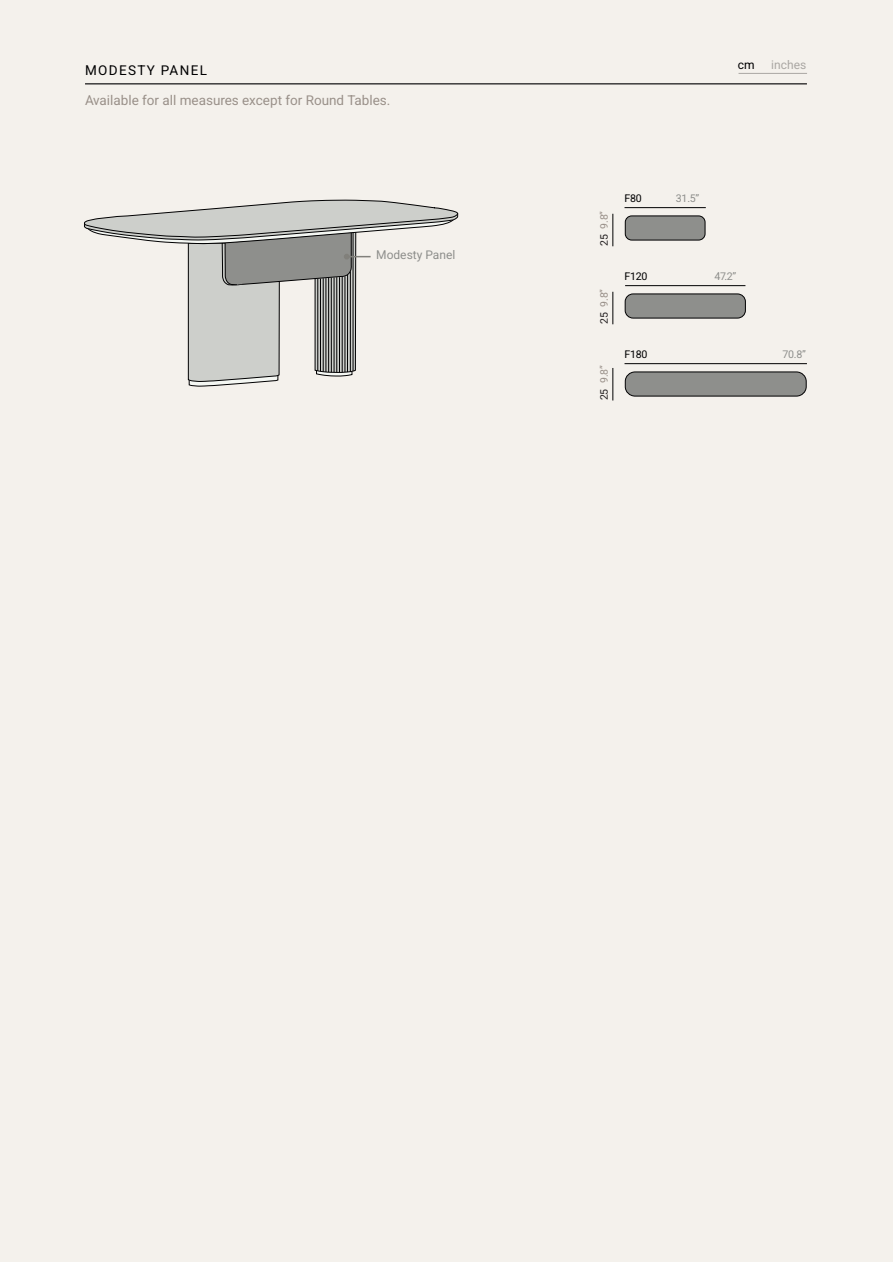
<style>
.page{position:relative;width:893px;height:1262px;background:#fff}
.page>*{position:absolute;margin:0;border:0;box-sizing:border-box;transform-origin:0 0}
.t1{font:13.5px "Heebo";color:#9a918a}
.t2{font:13.5px "Heebo";letter-spacing:.1em;color:#000001}
.t3{font:12px "Heebo";color:#8e8f8c}
.t4{font:12px "Heebo";color:#aaa7a3}
.t5{font:12px "Heebo";color:#000001}
.t6{font:10.65px "Heebo";color:#8e8f8c}
.t7{font:10.65px "Heebo";letter-spacing:-.025em;color:#000001}
.t8{font:10.5px "Heebo";color:#999089}
.t9{font:10.5px "Heebo";color:#231f20}
</style>
<div class="page">
<div style="left:0;top:0;width:892px;height:1262px;background:#f4f1ec"></div>
<hr style="left:85px;top:83px;width:722px;height:1px;background:#000001">
<hr style="left:613px;top:214px;width:1px;height:32px;background:#000001">
<hr style="left:613px;top:292px;width:1px;height:32px;background:#000001">
<hr style="left:613px;top:368px;width:1px;height:32px;background:#000001">
<hr style="left:624px;top:207px;width:82px;height:1px;background:#000001">
<div style="left:625px;top:216px;width:80px;height:24px;background:#8e8f8c;border-radius:6px"></div>
<div style="left:625px;top:216px;width:80px;height:24px;border:1px solid #000001;border-radius:6px"></div>
<hr style="left:625px;top:285px;width:120px;height:1px;background:#000001">
<div style="left:625px;top:294px;width:120px;height:24px;background:#8e8f8c;border-radius:8px"></div>
<div style="left:625px;top:294px;width:121px;height:24px;border:1px solid #000001;border-radius:8px"></div>
<hr style="left:624px;top:363px;width:183px;height:1px;background:#000001">
<div style="left:625px;top:372px;width:181px;height:24px;background:#8e8f8c;border-radius:10px"></div>
<div style="left:625px;top:372px;width:181px;height:24px;border:1px solid #000001;border-radius:10px"></div>
<hr style="left:738px;top:73px;width:69px;height:1px;background:#aaa7a3">
<svg style="left:84px;top:200px;width:374px;height:186px"></svg>
<p class="t2" style="left:85px;top:61px;width:124px">MODESTY PANEL</p>
<p class="t1" style="left:85px;top:91px;width:307px">Available for all measures except for Round Tables.</p>
<p class="t3" style="left:376px;top:246px;width:81px">Modesty Panel</p>
<p class="t5" style="left:738px;top:56px;width:18px">cm</p>
<p class="t4" style="left:771px;top:56px;width:37px">inches</p>
<p class="t8" style="left:597px;top:229px;width:20px;rotate:-90deg">9.8”</p>
<p class="t9" style="left:597px;top:246px;width:13px;rotate:-90deg">25</p>
<p class="t8" style="left:597px;top:307px;width:20px;rotate:-90deg">9.8”</p>
<p class="t9" style="left:597px;top:324px;width:13px;rotate:-90deg">25</p>
<p class="t8" style="left:597px;top:383px;width:20px;rotate:-90deg">9.8”</p>
<p class="t9" style="left:597px;top:400px;width:13px;rotate:-90deg">25</p>
<p class="t7" style="left:624px;top:190px;width:19px">F80</p>
<p class="t6" style="left:676px;top:190px;width:25px">31.5”</p>
<p class="t7" style="left:624px;top:268px;width:25px">F120</p>
<p class="t6" style="left:714px;top:268px;width:23px">47.2”</p>
<p class="t7" style="left:624px;top:346px;width:25px">F180</p>
<p class="t6" style="left:782px;top:346px;width:25px">70.8”</p>
</div>
